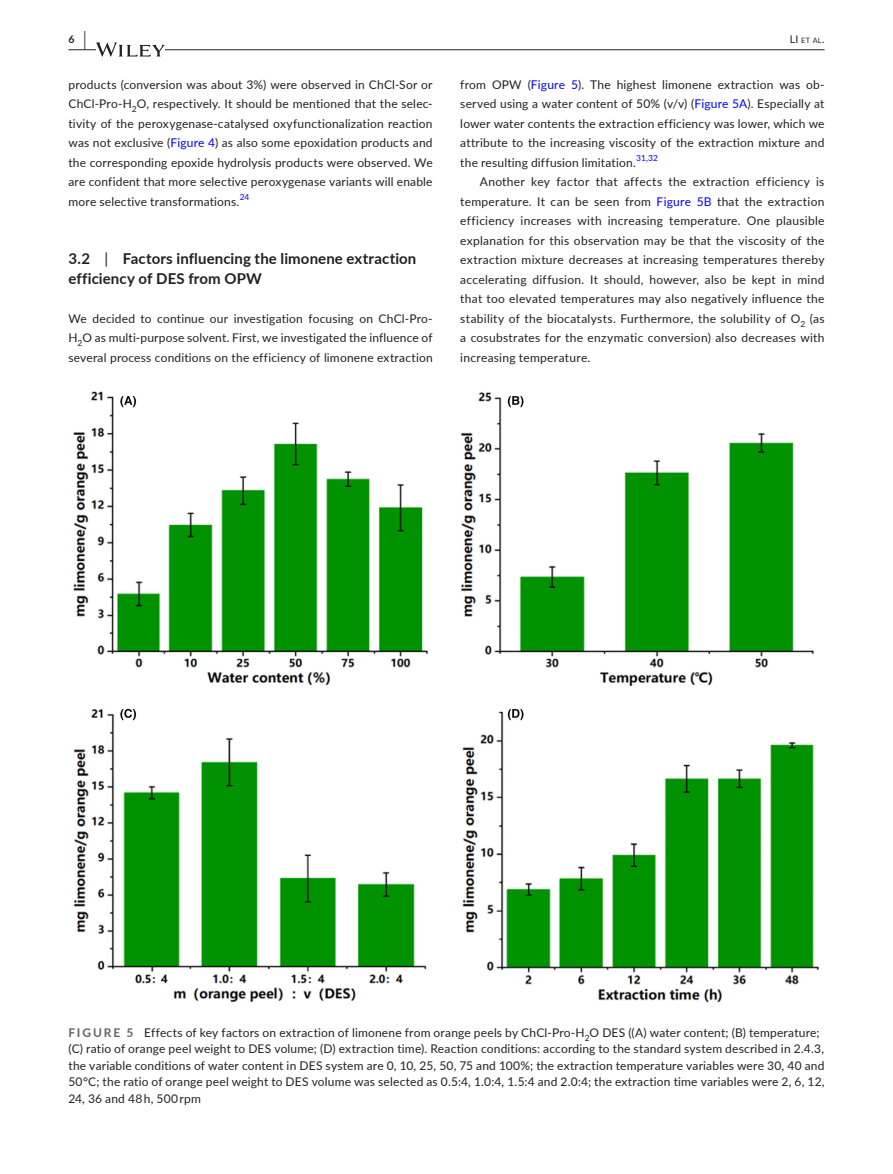
<style>
.page{position:relative;width:893px;height:1174px;background:#fff}
.page>*{position:absolute;margin:0;border:0;box-sizing:border-box;transform-origin:0 0}
.t1{font:700 15px/19.5px "Lato";letter-spacing:.01em;color:#231f20}
.t2{font:12px/19.5px "Lato";letter-spacing:.015em;color:#231f20;text-align:justify}
.t3{font:700 10.5px "Lato";color:#231f20}
.t4{font:8.4px "Lato";color:#00f}
.t5{font:7.35px "Lato";color:#231f20}
.s1{font-size:19.5px}
.s2{font-size:10.5px}
.s3{color:#00f}
.s4{font-weight:400}
.s5{font-weight:700;color:#636366}
</style>
<div class="page">
<hr style="left:68px;top:49px;width:756px;height:1px;background:#231f20">
<svg style="left:96px;top:42px;width:69px;height:15px"></svg>
<img style="left:73px;top:391px;width:746px;height:612px">
<p class="t3" style="left:68px;top:31px;width:19px">6 <span class="s1">|</span></p>
<p class="t5" style="left:790px;top:35px;width:36px"><span class="s2">LI</span> et al<span class="s2">.</span></p>
<p class="t2" style="left:68px;top:74px;width:366px">products (conversion was about 3%) were observed in ChCl-Sor or ChCl-Pro-H<sub>2</sub>O, respectively. It should be mentioned that the selec&shy;tivity of the peroxygenase-catalysed oxyfunctionalization reaction was not exclusive (<span class="s3">Figure 4</span>) as also some epoxidation products and the corresponding epoxide hydrolysis products were observed. We are confident that more selective peroxygenase variants will enable more selective transformations.</p>
<p class="t2" style="left:460px;top:74px;width:366px">from OPW (<span class="s3">Figure 5</span>). The highest limonene extraction was ob&shy;served using a water content of 50% (v/v) (<span class="s3">Figure 5A</span>). Especially at lower water contents the extraction efficiency was lower, which we attribute to the increasing viscosity of the extraction mixture and the resulting diffusion limitation.</p>
<p class="t4" style="left:636px;top:152px;width:23px">31,32</p>
<p class="t2" style="left:460px;top:171px;width:366px;text-indent:20px">Another key factor that affects the extraction efficiency is temperature. It can be seen from <span class="s3">Figure 5B</span> that the extraction efficiency increases with increasing temperature. One plausible explanation for this observation may be that the viscosity of the extraction mixture decreases at increasing temperatures thereby accelerating diffusion. It should, however, also be kept in mind that too elevated temperatures may also negatively influence the stability of the biocatalysts. Furthermore, the solubility of O<sub>2</sub> (as a cosubstrates for the enzymatic conversion) also decreases with increasing temperature.</p>
<p class="t4" style="left:240px;top:191px;width:11px">24</p>
<p class="t1" style="left:68px;top:248px;width:349px">3.2 <span class="s4">|</span> Factors influencing the limonene extraction efficiency of DES from OPW</p>
<p class="t2" style="left:68px;top:308px;width:366px">We decided to continue our investigation focusing on ChCl-Pro-H<sub>2</sub>O as multi-purpose solvent. First, we investigated the influence of several process conditions on the efficiency of limonene extraction</p>
<p class="t2" style="left:68px;top:1023px;width:758px;line-height:16.5px;text-align:left"><span class="s5">FIGURE 5</span> Effects of key factors on extraction of limonene from orange peels by ChCl-Pro-H<sub>2</sub>O DES ((A) water content; (B) temperature; (C) ratio of orange peel weight to DES volume; (D) extraction time). Reaction conditions: according to the standard system described in 2.4.3, the variable conditions of water content in DES system are 0, 10, 25, 50, 75 and 100%; the extraction temperature variables were 30, 40 and 50°C; the ratio of orange peel weight to DES volume was selected as 0.5:4, 1.0:4, 1.5:4 and 2.0:4; the extraction time variables were 2, 6, 12, 24, 36 and 48 h, 500 rpm</p>
</div>
